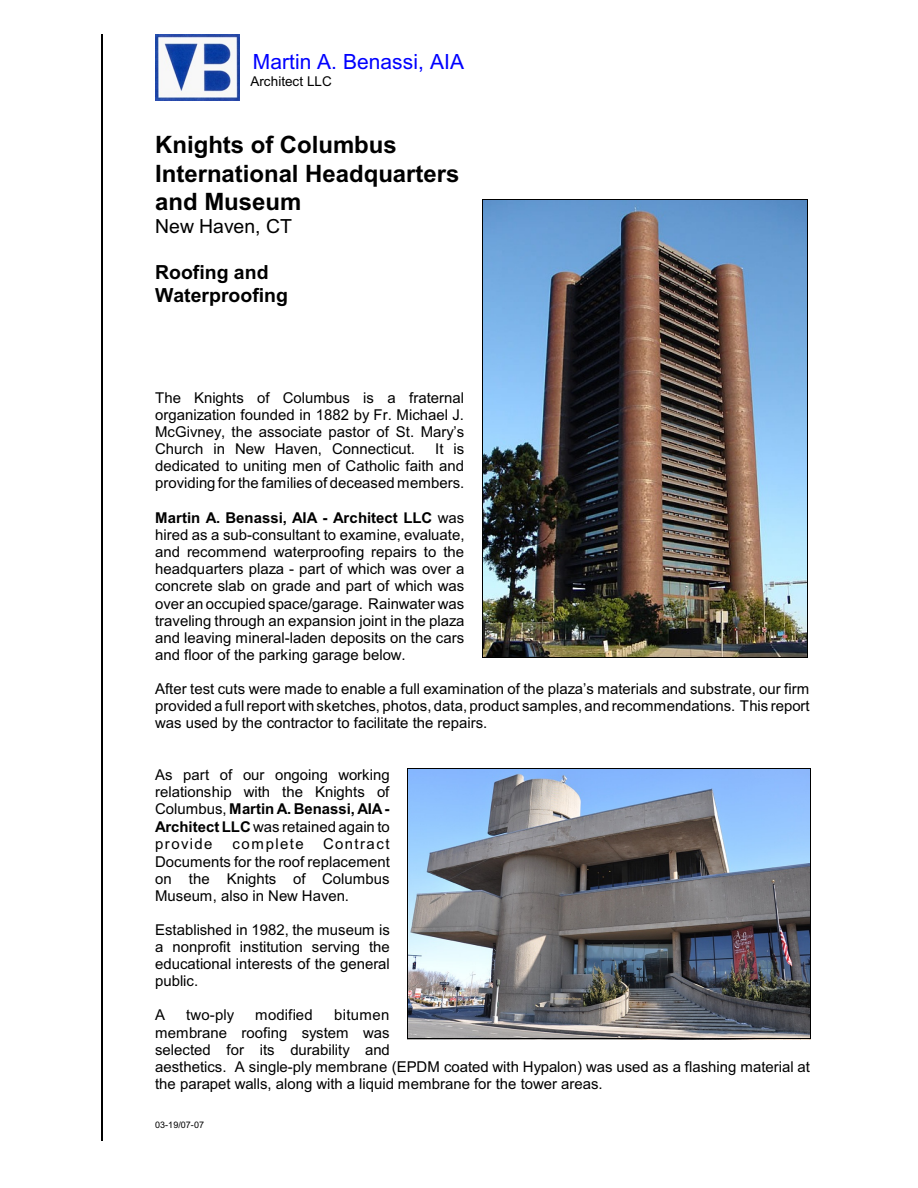
<style>
.page{position:relative;width:918px;height:1188px;background:#fff}
.page>*{position:absolute;margin:0;border:0;box-sizing:border-box;transform-origin:0 0}
.t1{font:700 24px/28.2px "Arial";color:#000}
.t2{font:21px "Arial";color:#00f}
.t3{font:700 19.5px/23.1px "Arial";color:#000}
.t4{font:19.5px "Arial";color:#000}
.t5{font:15px/17.1px "Arial";color:#000;text-align:justify}
.t6{font:15px "Arial";letter-spacing:.095em;color:#000}
.t7{font:13.5px "Arial";color:#000}
.t8{font:9px "Arial";color:#000}
.s1{font-weight:700}
</style>
<div class="page">
<img style="left:482px;top:199px;width:326px;height:459px">
<img style="left:408px;top:769px;width:402px;height:270px">
<hr style="left:101px;top:34px;width:1px;height:1107px;background:#000">
<img style="left:156px;top:34px;width:84px;height:67px">
<h2 class="t2" style="left:253px;top:54px;width:213px">Martin A. Benassi, AIA</h2>
<p class="t7" style="left:250px;top:76px;width:83px">Architect LLC</p>
<h1 class="t1" style="left:155px;top:133px;width:306px">Knights of Columbus<br>International Headquarters and Museum</h1>
<h3 class="t4" style="left:155px;top:219px;width:138px">New Haven, CT</h3>
<h3 class="t3" style="left:155px;top:262px;width:134px">Roofing and<br>Waterproofing</h3>
<p class="t5" style="left:155px;top:390px;width:311px">The Knights of Columbus is a fraternal organization founded in 1882 by Fr. Michael J.<br>McGivney, the associate pastor of St. Mary’s Church in New Haven, Connecticut.</p>
<p class="t5" style="left:155px;top:442px;width:311px;text-indent:280px">It is dedicated to uniting men of Catholic faith and providing for the families of deceased members.</p>
<p class="t5" style="left:155px;top:510px;width:311px"><span class="s1">Martin A. Benassi, AIA - Architect LLC</span> was hired as a sub-consultant to examine, evaluate, and recommend waterproofing repairs to the headquarters plaza - part of which was over a concrete slab on grade and part of which was over an occupied space/garage. Rainwater was traveling through an expansion joint in the plaza and leaving mineral-laden deposits on the cars and floor of the parking garage below.</p>
<p class="t5" style="left:155px;top:682px;width:656px">After test cuts were made to enable a full examination of the plaza’s materials and substrate, our firm provided a fullreport with sketches, photos, data, product samples, and recommendations. This report was used by the contractor to facilitate the repairs.</p>
<p class="t5" style="left:155px;top:767px;width:236px">As part of our ongoing working relationship with the Knights of Columbus, <span class="s1">Martin A. Benassi, AIA-Architect LLC</span> was retained again to provide</p>
<p class="t5" style="left:155px;top:837px;width:236px;text-indent:168px">Contract Documents for the roof replacement on the Knights of Columbus Museum, also in New Haven.</p>
<p class="t5" style="left:155px;top:922px;width:236px">Established in 1982, the museum is a nonprofit institution serving the educational interests of the general public.</p>
<p class="t5" style="left:155px;top:1008px;width:11px">A</p>
<p class="t5" style="left:186px;top:1008px;width:50px">two-ply</p>
<p class="t5" style="left:255px;top:1008px;width:59px">modified</p>
<p class="t6" style="left:232px;top:838px;width:73px">complete</p>
<p class="t5" style="left:155px;top:1008px;width:656px;text-align:left;text-indent:179px">bitumen<br>membrane roofing system was<br>selected for its durability and<br>aesthetics. A single-ply membrane (EPDM coated with Hypalon) was used as a flashing material at the parapet walls, along with a liquid membrane for the tower areas.</p>
<p class="t8" style="left:155px;top:1122px;width:50px">03-19/07-07</p>
</div>
